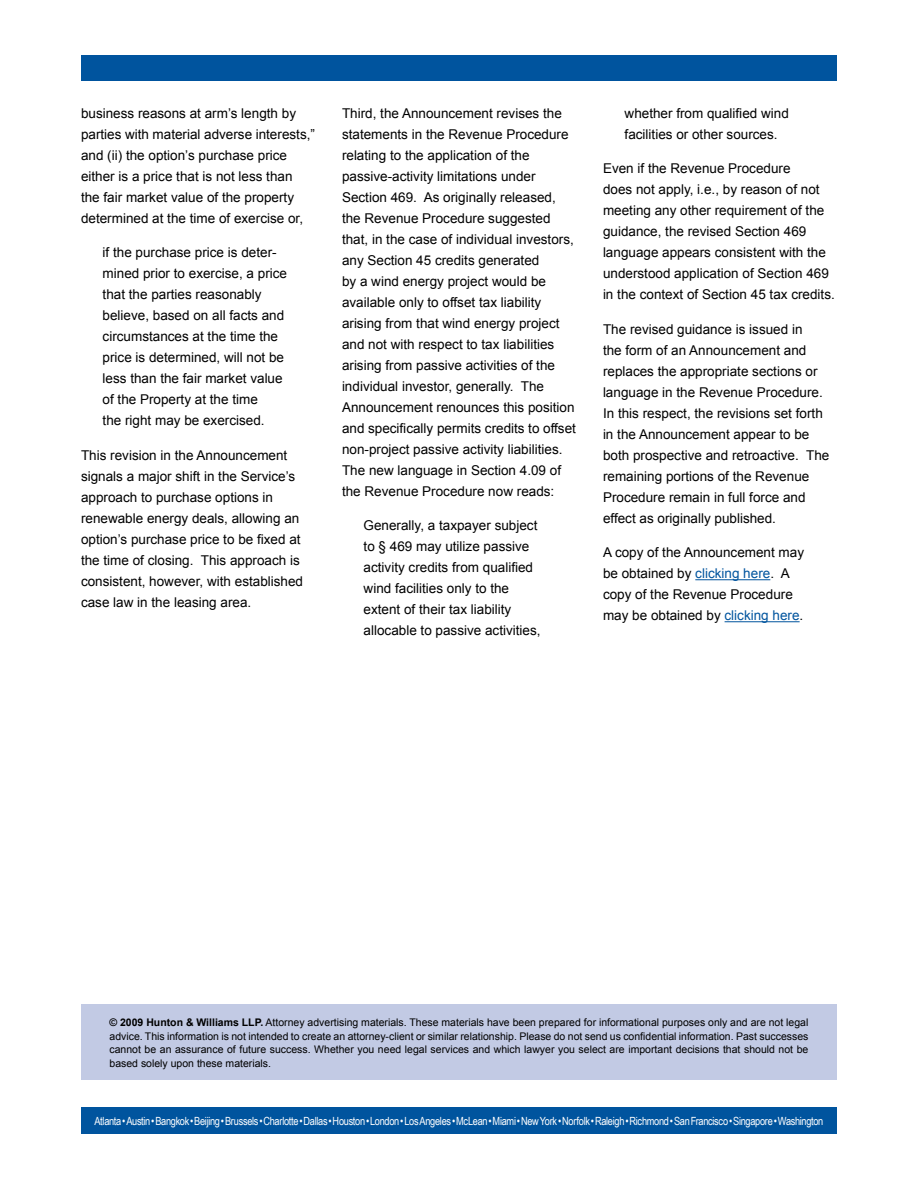
<style>
.page{position:relative;width:918px;height:1188px;background:#fff}
.page>*{position:absolute;margin:0;border:0;box-sizing:border-box;transform-origin:0 0}
.body_text{font:13.5px/21px "Arial";color:#000}
.quoted_text{font:13.5px/21px "Arial";color:#000}
.t1{font:11.25px "Arial Narrow";letter-spacing:-.025em;color:#fff}
.disclaimer{font:10.5px/13.5px "Arial";color:#000;text-align:justify}
.s1{color:#00549e}
.s2{font-weight:700}
</style>
<div class="page">
<div style="left:81px;top:55px;width:756px;height:25px;background:#00549e"></div>
<div style="left:81px;top:1108px;width:756px;height:26px;background:#00549e"></div>
<hr style="left:695px;top:579px;width:75px;height:1px;background:#00549e">
<hr style="left:725px;top:621px;width:75px;height:1px;background:#00549e">
<div style="left:81px;top:1005px;width:756px;height:75px;background:#c2cae4"></div>
<p class="body_text" style="left:81px;top:103px;width:236px">business reasons at arm’s length by parties with material adverse interests,” and (ii) the option’s purchase price either is a price that is not less than<br>the fair market value of the property determined at the time of exercise or,</p>
<p class="quoted_text" style="left:103px;top:242px;width:186px">if the purchase price is deter&shy;mined prior to exercise, a price that the parties reasonably believe, based on all facts and circumstances at the time the price is determined, will not be less than the fair market value of the Property at the time<br>the right may be exercised.</p>
<p class="body_text" style="left:81px;top:445px;width:224px">This revision in the Announcement signals a major shift in the Service’s approach to purchase options in renewable energy deals, allowing an option’s purchase price to be fixed at the time of closing. This approach is consistent, however, with established case law in the leasing area.</p>
<p class="body_text" style="left:342px;top:103px;width:235px">Third, the Announcement revises the statements in the Revenue Procedure relating to the application of the passive-activity limitations under Section 469. As originally released, the Revenue Procedure suggested that, in the case of individual investors, any Section 45 credits generated<br>by a wind energy project would be available only to offset tax liability arising from that wind energy project and not with respect to tax liabilities arising from passive activities of the individual investor, generally. The Announcement renounces this position and specifically permits credits to offset non-project passive activity liabilities.<br>The new language in Section 4.09 of the Revenue Procedure now reads:</p>
<p class="quoted_text" style="left:364px;top:515px;width:179px">Generally, a taxpayer subject to § 469 may utilize passive activity credits from qualified wind facilities only to the extent of their tax liability allocable to passive activities,</p>
<p class="quoted_text" style="left:625px;top:103px;width:166px">whether from qualified wind facilities or other sources.</p>
<p class="body_text" style="left:603px;top:158px;width:233px">Even if the Revenue Procedure<br>does not apply, i.e., by reason of not meeting any other requirement of the guidance, the revised Section 469 language appears consistent with the understood application of Section 469 in the context of Section 45 tax credits.</p>
<p class="body_text" style="left:603px;top:319px;width:228px">The revised guidance is issued in<br>the form of an Announcement and replaces the appropriate sections or language in the Revenue Procedure.<br>In this respect, the revisions set forth in the Announcement appear to be both prospective and retroactive. The remaining portions of the Revenue Procedure remain in full force and effect as originally published.</p>
<p class="body_text" style="left:603px;top:542px;width:203px">A copy of the Announcement may be obtained by <span class="s1">clicking here</span>. A copy of the Revenue Procedure may be obtained by <span class="s1">clicking here</span>.</p>
<p class="disclaimer" style="left:110px;top:1016px;width:700px"><span class="s2">© 2009 Hunton &amp; Williams LLP.</span> Attorney advertising materials. These materials have been prepared for informational purposes only and are not legal advice. This information is not intended to create an attorney-client or similar relationship. Please do not send us confidential information. Past successes cannot be an assurance of future success. Whether you need legal services and which lawyer you select are important decisions that should not be based solely upon these materials.</p>
<p class="t1" style="left:94px;top:1112px;width:730px">Atlanta • Austin • Bangkok • Beijing • Brussels • Charlotte • Dallas • Houston • London • Los Angeles • McLean • Miami • New York • Norfolk • Raleigh • Richmond • San Francisco • Singapore • Washington</p>
</div>
